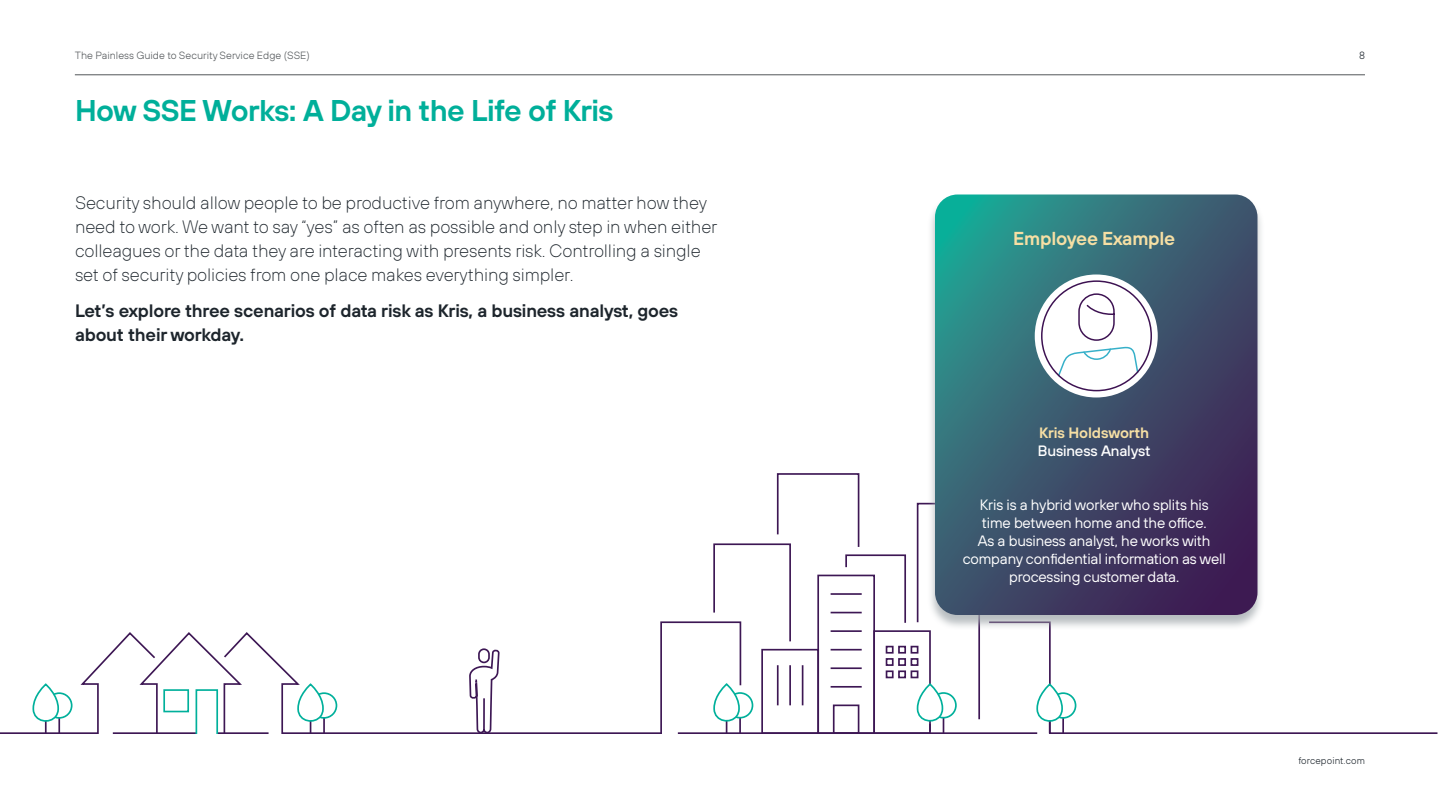
<style>
.page{position:relative;width:1440px;height:810px;background:#fff}
.page>*{position:absolute;margin:0;border:0;box-sizing:border-box;transform-origin:0 0}
.t1{font:600 30px "FP Sans";letter-spacing:-.02em;color:#00af9a}
.t2{font:600 18.75px "FP Sans";letter-spacing:-.015em;color:#f6dfa4}
.t3{font:200 18px/24px "FP Sans";letter-spacing:-.01em;color:#1d252c}
.t4{font:600 18px/24px "FP Sans";letter-spacing:-.01em;color:#1d252c}
.t5{font:15px/18px "FP Sans";letter-spacing:-.01em;color:#fff;text-align:center}
.t6{font:500 15px "FP Sans";letter-spacing:-.01em;color:#fff}
.t7{font:600 15px "FP Sans";letter-spacing:-.01em;color:#f6dfa4}
.t8{font:300 10.5px "FP Sans";color:#53575a}
.t9{font:300 10.5px "FP Sans";color:#1d252c}
.t10{font:300 9.75px "FP Sans";letter-spacing:.01em;color:#1d252c}
</style>
<div class="page">
<hr style="left:678px;top:732px;width:359px;height:2px;background:#3d1754">
<svg style="left:987px;top:630px;width:451px;height:104px"></svg>
<svg style="left:1035px;top:683px;width:42px;height:50px"></svg>
<svg style="left:0;top:473px;width:981px;height:261px"></svg>
<hr style="left:483px;top:698px;width:2px;height:31px;background:#3d1754">
<div style="left:478px;top:648px;width:12px;height:15px;border:2px solid #3d1754;border-radius:5px"></div>
<div style="left:927px;top:194px;width:338px;height:436px;background:#a2a9ad;opacity:.75"></div>
<svg style="left:935px;top:195px;width:323px;height:420px;background:#3a566e"></svg>
<svg style="left:1035px;top:274px;width:123px;height:124px"></svg>
<svg style="left:1057px;top:293px;width:82px;height:84px"></svg>
<div style="left:1041px;top:280px;width:111px;height:111px;border:2px solid #3d1252;border-radius:50%"></div>
<hr style="left:75px;top:75px;width:1290px;height:1px;background:#53575a">
<p class="t8" style="left:75px;top:49px;width:237px">The Painless Guide to Security Service Edge (SSE)</p>
<p class="t9" style="left:1359px;top:49px;width:7px">8</p>
<h1 class="t1" style="left:75px;top:91px;width:540px">How SSE Works: A Day in the Life of Kris</h1>
<p class="t3" style="left:75px;top:191px;width:644px">Security should allow people to be productive from anywhere, no matter how they need to work. We want to say “yes” as often as possible and only step in when either colleagues or the data they are interacting with presents risk. Controlling a single set of security policies from one place makes everything simpler.</p>
<p class="t4" style="left:75px;top:298px;width:605px">Let’s explore three scenarios of data risk as Kris, a business analyst, goes about their workday.</p>
<p class="t2" style="left:1013px;top:226px;width:163px">Employee Example</p>
<p class="t7" style="left:1039px;top:423px;width:111px">Kris Holdsworth</p>
<p class="t6" style="left:1038px;top:441px;width:114px">Business Analyst</p>
<p class="t5" style="left:963px;top:496px;width:265px">Kris is a hybrid worker who splits his<br>time between home and the office.<br>As a business analyst, he works with company confidential information as well processing customer data.</p>
<p class="t10" style="left:1298px;top:755px;width:68px">forcepoint.com</p>
</div>
